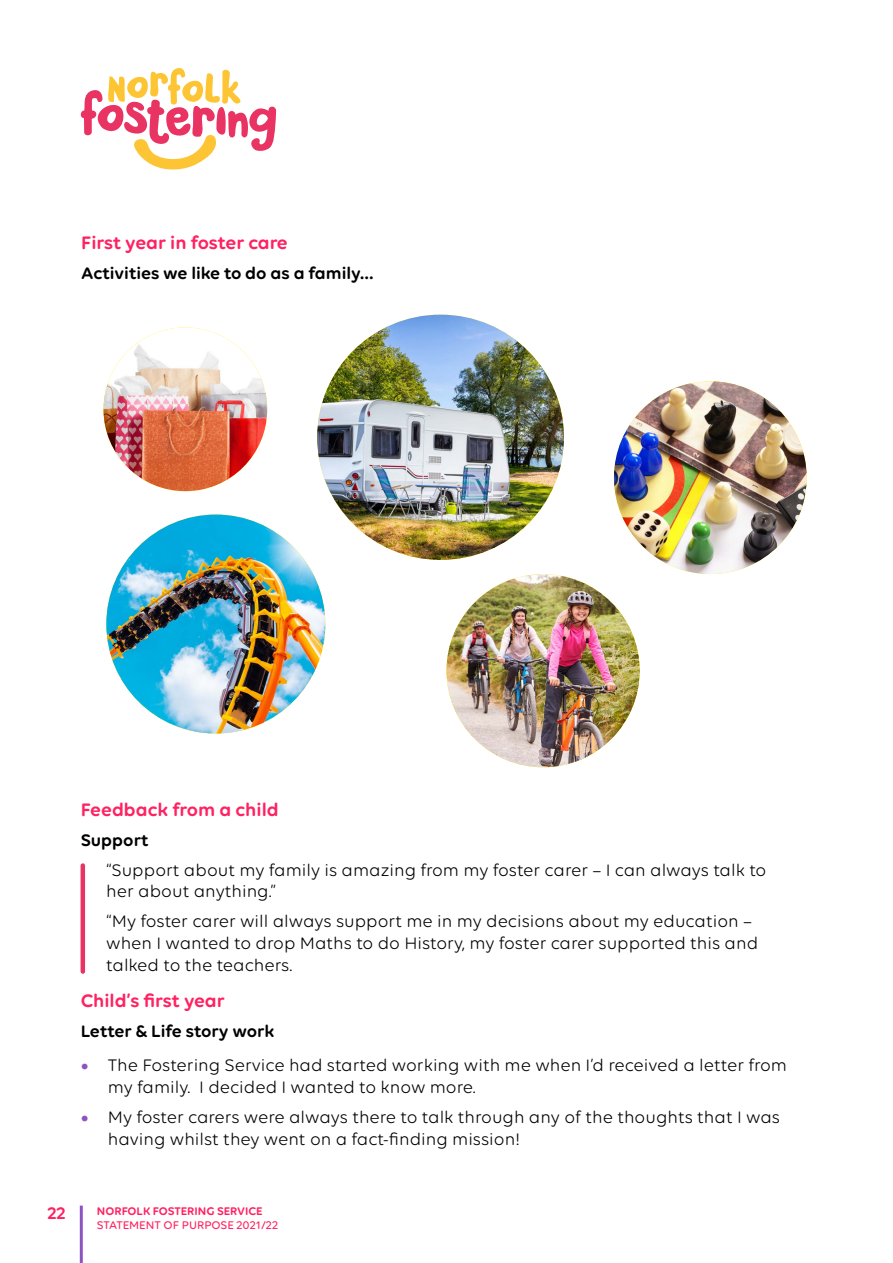
<style>
.page{position:relative;width:893px;height:1263px;background:#fff}
.page>*{position:absolute;margin:0;border:0;box-sizing:border-box;transform-origin:0 0}
.t1{font:600 19.5px "Volte Rounded";color:#ff2161}
.Main_Paragraph{font:18px/21.6px "Volte Rounded";color:#000}
.Main_Paragraph-2{font:600 18px "Volte Rounded";color:#000}
.t2{font:600 18px "Volte Rounded";color:#ff2161}
.t3{font:500 12px "Volte Rounded";color:#ff2161}
.t4{font:600 12px "Volte Rounded";color:#ff2161}
.s1{font-weight:700;color:#8c54c3}
</style>
<div class="page">
<hr style="left:80px;top:1205px;width:3px;height:58px;background:#8c54c3">
<svg style="left:81px;top:68px;width:195px;height:101px"></svg>
<img style="left:106px;top:514px;width:219px;height:219px;border-radius:109px">
<img style="left:614px;top:381px;width:193px;height:193px;border-radius:96px">
<img style="left:103px;top:327px;width:164px;height:164px;border-radius:82px">
<img style="left:446px;top:574px;width:194px;height:193px;border-radius:97px">
<img style="left:317px;top:315px;width:247px;height:245px">
<hr style="left:81px;top:865px;width:4px;height:106px;background:#e83363">
<h3 class="t1" style="left:81px;top:231px;width:208px">First year in foster care</h3>
<p class="Main_Paragraph-2" style="left:81px;top:262px;width:294px">Activities we like to do as a family…</p>
<h3 class="t1" style="left:81px;top:798px;width:199px">Feedback from a child</h3>
<p class="Main_Paragraph-2" style="left:81px;top:829px;width:69px">Support</p>
<p class="Main_Paragraph" style="left:106px;top:859px;width:662px">“Support about my family is amazing from my foster carer – I can always talk to her about anything.”</p>
<p class="Main_Paragraph" style="left:106px;top:910px;width:653px">“My foster carer will always support me in my decisions about my education – when I wanted to drop Maths to do History, my foster carer supported this and talked to the teachers.</p>
<h3 class="t1" style="left:81px;top:989px;width:146px">Child’s first year</h3>
<p class="Main_Paragraph-2" style="left:81px;top:1020px;width:195px">Letter &amp; Life story work</p>
<p class="Main_Paragraph" style="left:108px;top:1054px;width:681px;text-indent:-27px"><span class="s1">•</span> The Fostering Service had started working with me when I’d received a letter from my family. I decided I wanted to know more.</p>
<p class="Main_Paragraph" style="left:108px;top:1106px;width:674px;text-indent:-27px"><span class="s1">•</span> My foster carers were always there to talk through any of the thoughts that I was having whilst they went on a fact-finding mission!</p>
<p class="t2" style="left:47px;top:1202px;width:20px">22</p>
<p class="t4" style="left:97px;top:1203px;width:167px">NORFOLK FOSTERING SERVICE</p>
<p class="t3" style="left:97px;top:1218px;width:183px">STATEMENT OF PURPOSE 2021/22</p>
</div>
